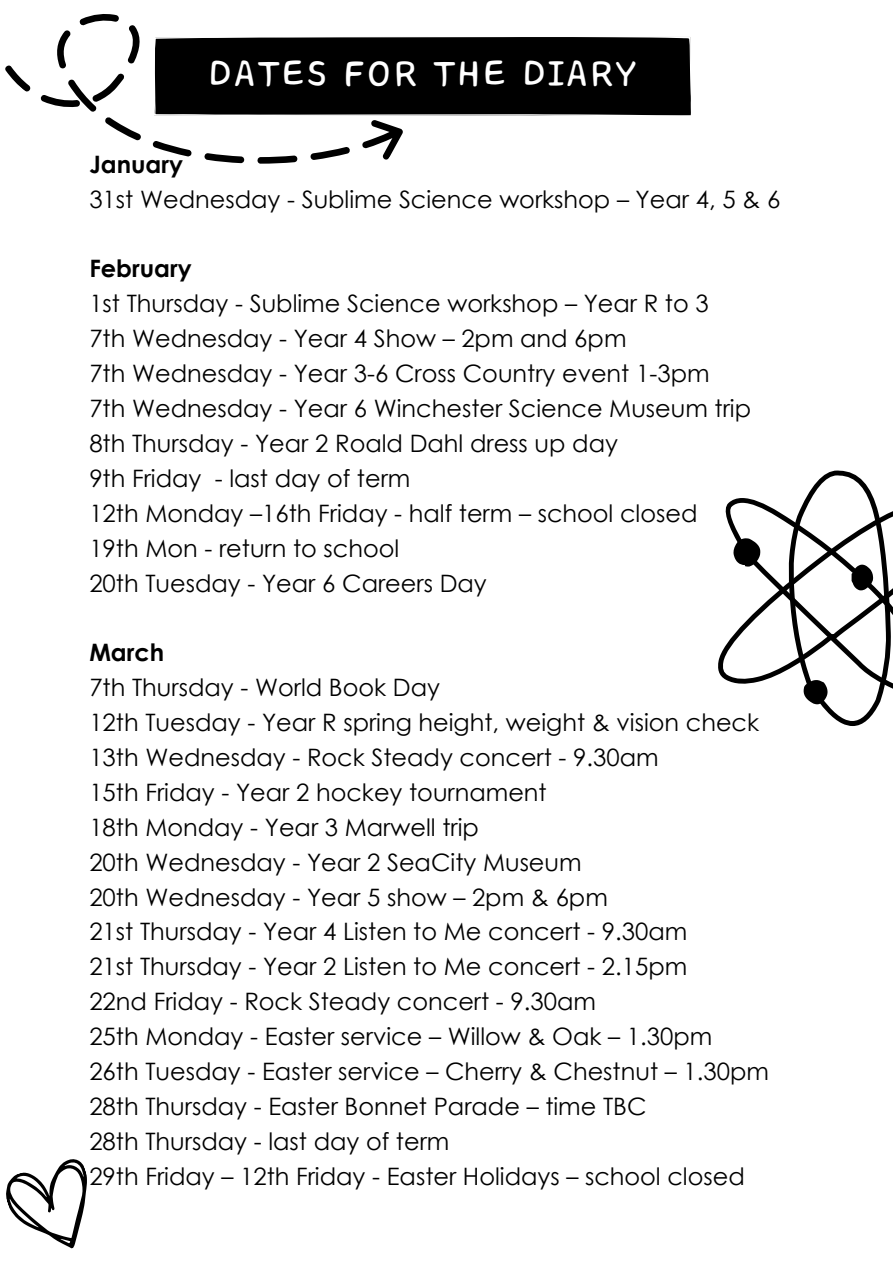
<style>
.page{position:relative;width:893px;height:1264px;background:#fff}
.page>*{position:absolute;margin:0;border:0;box-sizing:border-box;transform-origin:0 0}
.t1{font:45.75px "Core Bandi Face";color:#fff}
.t2{font:24px "Century Gothic";color:#000}
.t3{font:700 24px "Century Gothic";color:#000}
</style>
<div class="page">
<svg style="left:5px;top:14px;width:398px;height:150px"></svg>
<div style="left:154px;top:36px;width:537px;height:80px;background:#000"></div>
<svg style="left:718px;top:470px;width:174px;height:256px"></svg>
<svg style="left:6px;top:1159px;width:81px;height:90px"></svg>
<p class="t1" style="left:208px;top:50px;width:431px">DATES FOR THE DIARY</p>
<p class="t3" style="left:89px;top:149px;width:95px">January</p>
<h1 class="t2" style="left:89px;top:183px;width:692px">31st Wednesday - Sublime Science workshop – Year 4, 5 &amp; 6</h1>
<p class="t3" style="left:89px;top:253px;width:104px">February</p>
<p class="t2" style="left:89px;top:288px;width:621px">1st Thursday - Sublime Science workshop – Year R to 3</p>
<p class="t2" style="left:89px;top:323px;width:538px">7th Wednesday - Year 4 Show – 2pm and 6pm</p>
<p class="t2" style="left:89px;top:358px;width:621px">7th Wednesday - Year 3-6 Cross Country event 1-3pm</p>
<p class="t2" style="left:89px;top:393px;width:663px">7th Wednesday - Year 6 Winchester Science Museum trip</p>
<p class="t2" style="left:89px;top:428px;width:530px">8th Thursday - Year 2 Roald Dahl dress up day</p>
<p class="t2" style="left:89px;top:462px;width:322px">9th Friday - last day of term</p>
<p class="t2" style="left:89px;top:497px;width:609px">12th Monday –16th Friday - half term – school closed</p>
<p class="t2" style="left:89px;top:532px;width:311px">19th Mon - return to school</p>
<p class="t2" style="left:89px;top:567px;width:399px">20th Tuesday - Year 6 Careers Day</p>
<p class="t3" style="left:89px;top:637px;width:76px">March</p>
<p class="t2" style="left:89px;top:672px;width:352px">7th Thursday - World Book Day</p>
<p class="t2" style="left:89px;top:707px;width:671px">12th Tuesday - Year R spring height, weight &amp; vision check</p>
<p class="t2" style="left:89px;top:741px;width:571px">13th Wednesday - Rock Steady concert - 9.30am</p>
<p class="t2" style="left:89px;top:776px;width:459px">15th Friday - Year 2 hockey tournament</p>
<p class="t2" style="left:89px;top:811px;width:391px">18th Monday - Year 3 Marwell trip</p>
<p class="t2" style="left:89px;top:846px;width:494px">20th Wednesday - Year 2 SeaCity Museum</p>
<p class="t2" style="left:89px;top:881px;width:520px">20th Wednesday - Year 5 show – 2pm &amp; 6pm</p>
<p class="t2" style="left:89px;top:916px;width:599px">21st Thursday - Year 4 Listen to Me concert - 9.30am</p>
<p class="t2" style="left:89px;top:951px;width:599px">21st Thursday - Year 2 Listen to Me concert - 2.15pm</p>
<p class="t2" style="left:89px;top:986px;width:508px">22nd Friday - Rock Steady concert - 9.30am</p>
<p class="t2" style="left:89px;top:1020px;width:624px">25th Monday - Easter service – Willow &amp; Oak – 1.30pm</p>
<p class="t2" style="left:89px;top:1055px;width:681px">26th Tuesday - Easter service – Cherry &amp; Chestnut – 1.30pm</p>
<p class="t2" style="left:89px;top:1090px;width:558px">28th Thursday - Easter Bonnet Parade – time TBC</p>
<p class="t2" style="left:89px;top:1125px;width:361px">28th Thursday - last day of term</p>
<p class="t2" style="left:89px;top:1160px;width:657px">29th Friday – 12th Friday - Easter Holidays – school closed</p>
</div>
